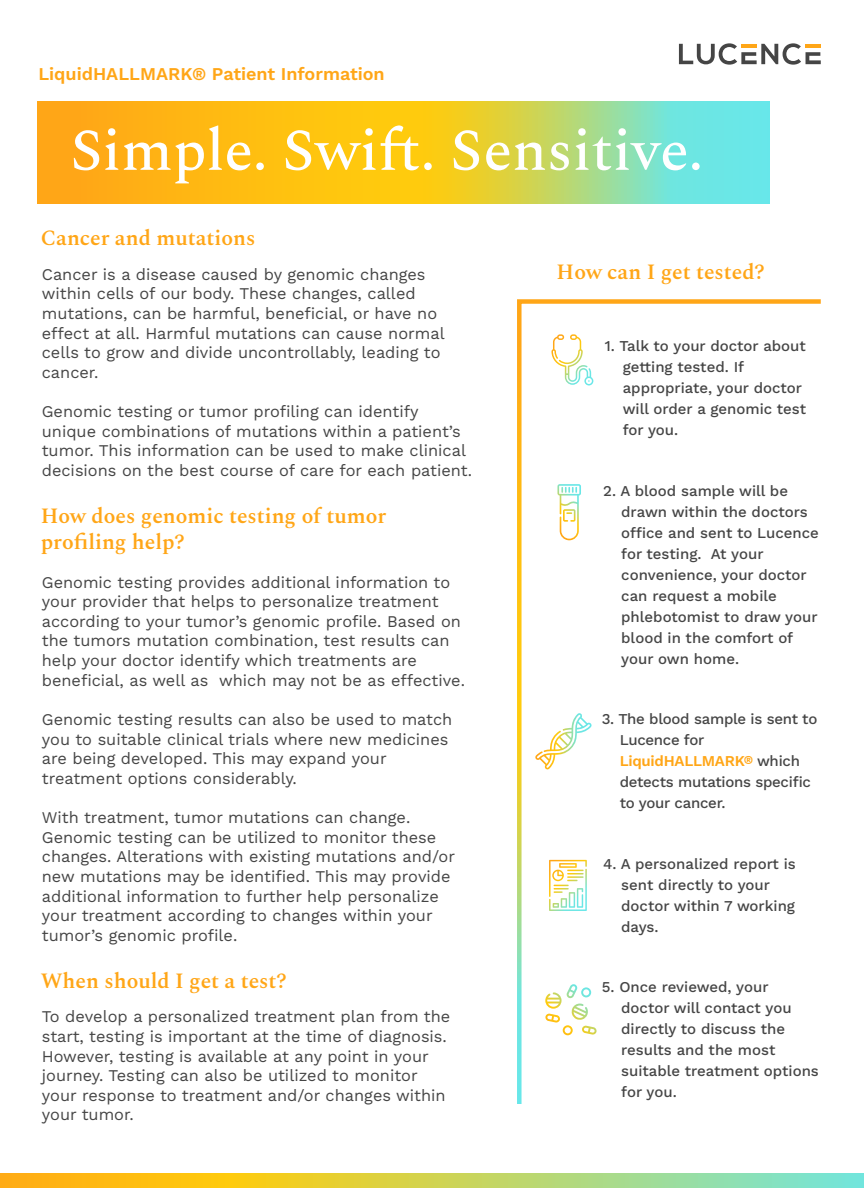
<style>
.page{position:relative;width:864px;height:1188px;background:#fff}
.page>*{position:absolute;margin:0;border:0;box-sizing:border-box;transform-origin:0 0}
.t1{font:600 21.45px/25.8px "Spectral";color:#ffa617}
.t2{font:600 18px "Work Sans";color:#ffa617}
.t3{font:16.35px/19.6px "Work Sans";color:#454545}
.t4{font:500 15px/21px "Work Sans";color:#454545}
.s1{font-weight:600;color:#ffa617}
</style>
<div class="page">
<svg style="left:38px;top:101px;width:732px;height:103px;background:#cdca58"></svg>
<svg style="left:74px;top:125px;width:626px;height:58px;background:#e5d25f"></svg>
<svg style="left:0;top:1174px;width:864px;height:14px;background:#cad05a"></svg>
<svg style="left:517px;top:299px;width:304px;height:805px"></svg>
<svg style="left:557px;top:484px;width:24px;height:56px"></svg>
<svg style="left:679px;top:43px;width:142px;height:22px"></svg>
<p class="t2" style="left:38px;top:60px;width:348px">LiquidHALLMARK® Patient Information</p>
<h1 class="t1" style="left:41px;top:224px;width:216px">Cancer and mutations</h1>
<p class="t3" style="left:42px;top:264px;width:404px">Cancer is a disease caused by genomic changes within cells of our body. These changes, called mutations, can be harmful, beneficial, or have no effect at all. Harmful mutations can cause normal cells to grow and divide uncontrollably, leading to cancer.</p>
<p class="t3" style="left:42px;top:401px;width:432px">Genomic testing or tumor profiling can identify unique combinations of mutations within a patient’s tumor. This information can be used to make clinical decisions on the best course of care for each patient.</p>
<h1 class="t1" style="left:41px;top:502px;width:347px">How does genomic testing of tumor profiling help?</h1>
<p class="t3" style="left:42px;top:571px;width:425px">Genomic testing provides additional information to your provider that helps to personalize treatment according to your tumor’s genomic profile. Based on the tumors mutation combination, test results can help your doctor identify which treatments are beneficial, as well as which may not be as effective.</p>
<p class="t3" style="left:42px;top:709px;width:412px">Genomic testing results can also be used to match you to suitable clinical trials where new medicines are being developed. This may expand your treatment options considerably.</p>
<p class="t3" style="left:42px;top:807px;width:415px">With treatment, tumor mutations can change.<br>Genomic testing can be utilized to monitor these changes. Alterations with existing mutations and/or new mutations may be identified. This may provide additional information to further help personalize your treatment according to changes within your tumor’s genomic profile.</p>
<h1 class="t1" style="left:41px;top:966px;width:247px">When should I get a test?</h1>
<p class="t3" style="left:42px;top:1006px;width:410px">To develop a personalized treatment plan from the start, testing is important at the time of diagnosis.<br>However, testing is available at any point in your journey. Testing can also be utilized to monitor your response to treatment and/or changes within your tumor.</p>
<h1 class="t1" style="left:557px;top:258px;width:210px">How can I get tested?</h1>
<p class="t4" style="left:623px;top:335px;width:185px;text-indent:-18px">1. Talk to your doctor about getting tested. If appropriate, your doctor will order a genomic test for you.</p>
<p class="t4" style="left:621px;top:480px;width:199px;text-indent:-18px">2. A blood sample will be drawn within the doctors office and sent to Lucence for testing. At your convenience, your doctor can request a mobile phlebotomist to draw your blood in the comfort of your own home.</p>
<p class="t4" style="left:620px;top:708px;width:199px;text-indent:-18px">3. The blood sample is sent to<br>Lucence for<br><span class="s1">LiquidHALLMARK®</span> which detects mutations specific to your cancer.</p>
<p class="t4" style="left:621px;top:853px;width:176px;text-indent:-18px">4. A personalized report is sent directly to your doctor within 7 working days.</p>
<p class="t4" style="left:621px;top:976px;width:199px;text-indent:-20px">5. Once reviewed, your doctor will contact you directly to discuss the results and the most suitable treatment options for you.</p>
</div>
